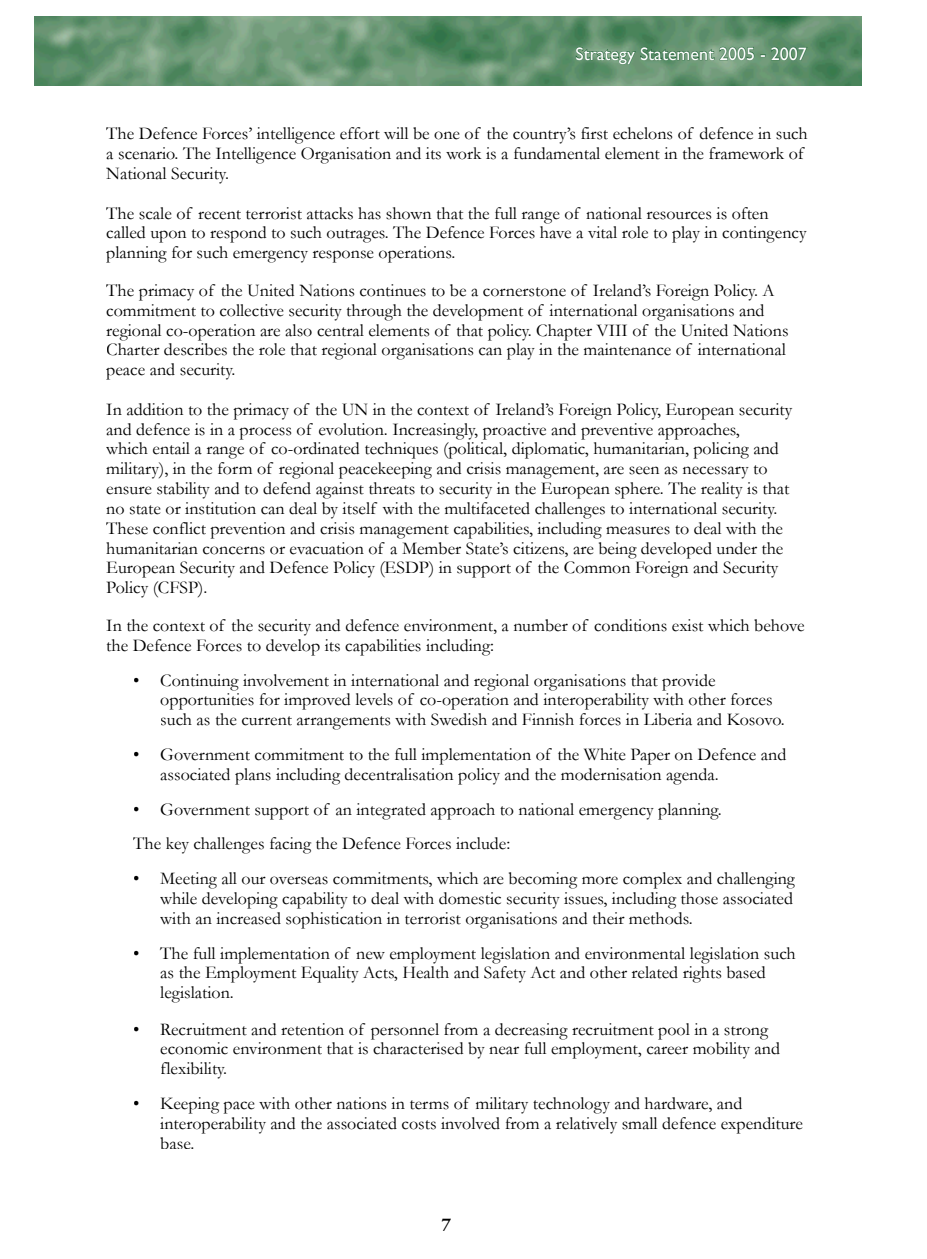
<style>
.page{position:relative;width:927px;height:1259px;background:#fff}
.page>*{position:absolute;margin:0;border:0;box-sizing:border-box;transform-origin:0 0}
.t1{font:18px/19.8px "Garamond";color:#000}
.t2{font:18px "Gill Sans";color:#fff}
.t3{font:700 18px "Adobe Garamond Pro";color:#000}
</style>
<div class="page">
<img style="left:34px;top:17px;width:827px;height:68px">
<svg style="left:576px;top:47px;width:189px;height:17px;background:#5a8b68"></svg>
<svg style="left:771px;top:47px;width:37px;height:14px"></svg>
<p class="t2" style="left:575px;top:43px;width:233px">Strategy Statement 2005 - 2007</p>
<p class="t1" style="left:106px;top:124px;width:703px">The Defence Forces’ intelligence effort will be one of the country’s first echelons of defence in such a scenario. The Intelligence Organisation and its work is a fundamental element in the framework of<br>National Security.</p>
<p class="t1" style="left:106px;top:203px;width:702px">The scale of recent terrorist attacks has shown that the full range of national resources is often called upon to respond to such outrages. The Defence Forces have a vital role to play in contingency planning for such emergency response operations.</p>
<p class="t1" style="left:106px;top:280px;width:684px">The primacy of the United Nations continues to be a cornerstone of Ireland’s Foreign Policy. A commitment to collective security through the development of international organisations and regional co-operation are also central elements of that policy. Chapter VIII of the United Nations Charter describes the role that regional organisations can play in the maintenance of international peace and security.</p>
<p class="t1" style="left:106px;top:399px;width:687px">In addition to the primacy of the UN in the context of Ireland’s Foreign Policy, European security and defence is in a process of evolution. Increasingly, proactive and preventive approaches,<br>which entail a range of co-ordinated techniques (political, diplomatic, humanitarian, policing and military), in the form of regional peacekeeping and crisis management, are seen as necessary to ensure stability and to defend against threats to security in the European sphere. The reality is that no state or institution can deal by itself with the multifaceted challenges to international security.<br>These conflict prevention and crisis management capabilities, including measures to deal with the humanitarian concerns or evacuation of a Member State’s citizens, are being developed under the European Security and Defence Policy (ESDP) in support of the Common Foreign and Security Policy (CFSP).</p>
<p class="t1" style="left:106px;top:615px;width:700px">In the context of the security and defence environment, a number of conditions exist which behove the Defence Forces to develop its capabilities including:</p>
<p class="t1" style="left:160px;top:670px;width:626px;text-indent:-27px">• Continuing involvement in international and regional organisations that provide opportunities for improved levels of co-operation and interoperability with other forces such as the current arrangements with Swedish and Finnish forces in Liberia and Kosovo.</p>
<p class="t1" style="left:160px;top:744px;width:628px;text-indent:-27px">• Government commitment to the full implementation of the White Paper on Defence and associated plans including decentralisation policy and the modernisation agenda.</p>
<p class="t1" style="left:133px;top:791px;width:590px;line-height:34.8px">• Government support of an integrated approach to national emergency planning.<br>The key challenges facing the Defence Forces include:</p>
<p class="t1" style="left:160px;top:868px;width:636px;text-align:justify;text-indent:-27px">• Meeting all our overseas commitments, which are becoming more complex and challenging while developing capability to deal with domestic security issues, including those associated with an increased sophistication in terrorist organisations and their methods.</p>
<p class="t1" style="left:160px;top:943px;width:637px;text-indent:-27px">• The full implementation of new employment legislation and environmental legislation such as the Employment Equality Acts, Health and Safety Act and other related rights based legislation.</p>
<p class="t1" style="left:160px;top:1018px;width:621px;text-indent:-27px">• Recruitment and retention of personnel from a decreasing recruitment pool in a strong economic environment that is characterised by near full employment, career mobility and flexibility.</p>
<p class="t1" style="left:160px;top:1093px;width:644px;text-indent:-27px">• Keeping pace with other nations in terms of military technology and hardware, and interoperability and the associated costs involved from a relatively small defence expenditure base.</p>
<p class="t3" style="left:442px;top:1213px;width:11px">7</p>
</div>
